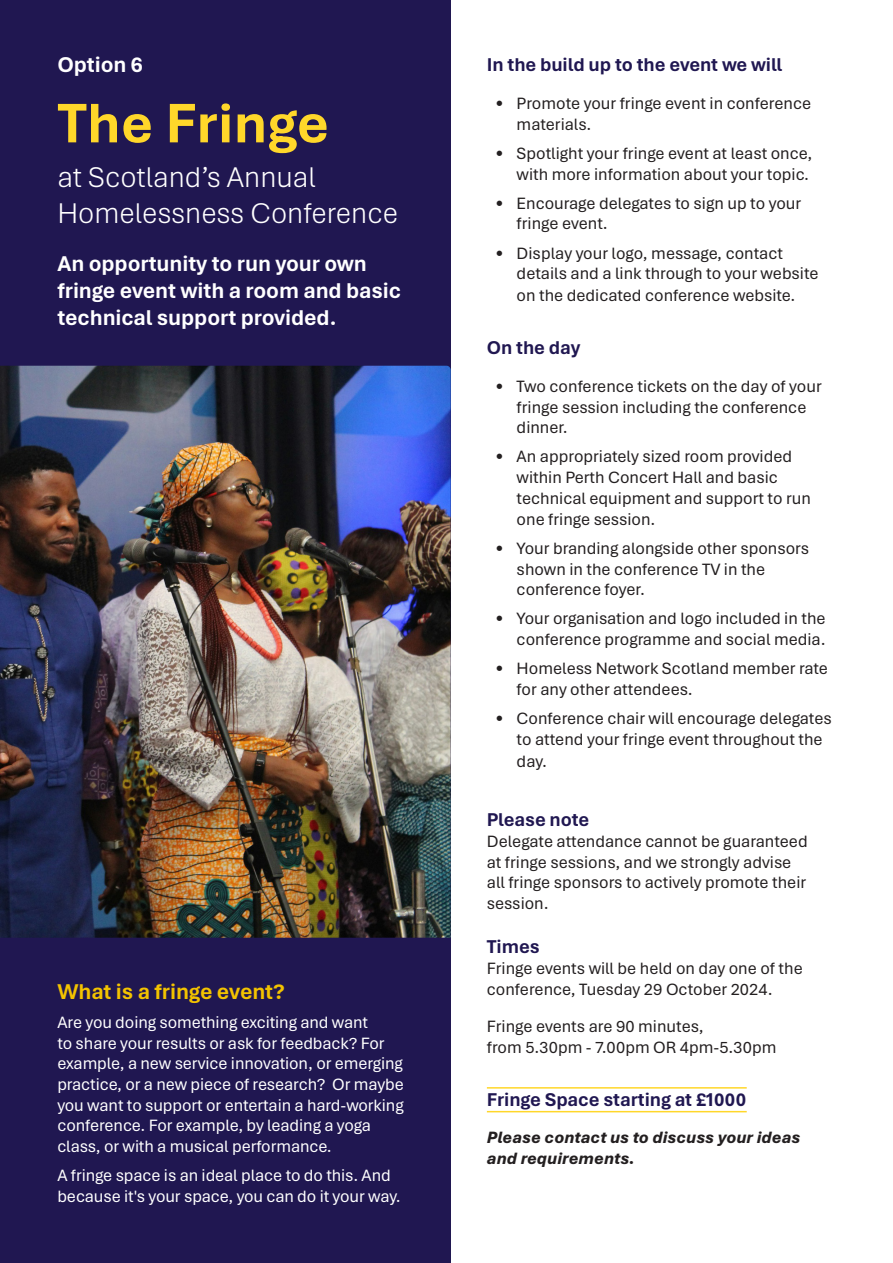
<style>
.page{position:relative;width:893px;height:1263px;background:#fff}
.page>*{position:absolute;margin:0;border:0;box-sizing:border-box;transform-origin:0 0}
.t1{font:700 58.5px "Aptos";color:#ffd72a}
.t2{font:300 30px/36px "Aptos";color:#fff}
.t3{font:700 22.5px/27px "Aptos";letter-spacing:-.005em;color:#fff}
.t4{font:700 22.5px "Aptos";letter-spacing:-.005em;color:#f3c300}
.t5{font:700 19.5px "Aptos";letter-spacing:-.005em;color:#201751}
.t6{font:17.25px/20.7px "Aptos";color:#231f20}
.t7{font:17.25px/20.7px "Aptos";letter-spacing:-.005em;color:#fff}
.t8{font:italic 800 17.25px/20.7px "Aptos";color:#231f20}
</style>
<div class="page">
<div style="left:0;top:0;width:451px;height:1263px;background:#201751"></div>
<hr style="left:487px;top:1111px;width:260px;height:1px;background:#ffd72a">
<hr style="left:487px;top:1087px;width:260px;height:1px;background:#ffd72a">
<img style="left:0;top:366px;width:451px;height:572px">
<p class="t3" style="left:57px;top:50px;width:88px">Option 6</p>
<p class="t1" style="left:57px;top:83px;width:273px">The Fringe</p>
<p class="t2" style="left:57px;top:158px;width:342px">at Scotland’s Annual<br>Homelessness Conference</p>
<p class="t3" style="left:57px;top:249px;width:345px">An opportunity to run your own fringe event with a room and basic technical support provided.</p>
<p class="t4" style="left:57px;top:976px;width:229px">What is a fringe event?</p>
<p class="t7" style="left:57px;top:1011px;width:348px">Are you doing something exciting and want<br>to share your results or ask for feedback? For example, a new service innovation, or emerging practice, or a new piece of research? Or maybe you want to support or entertain a hard-working conference. For example, by leading a yoga class, or with a musical performance.</p>
<p class="t7" style="left:57px;top:1165px;width:345px">A fringe space is an ideal place to do this. And because it's your space, you can do it your way.</p>
<p class="t5" style="left:487px;top:51px;width:297px">In the build up to the event we will</p>
<p class="t6" style="left:517px;top:92px;width:296px;text-indent:-21px">• Promote your fringe event in conference materials.</p>
<p class="t6" style="left:495px;top:142px;width:318px;text-align:right">• Spotlight your fringe event at least once, with more information about your topic.</p>
<p class="t6" style="left:517px;top:192px;width:286px;text-indent:-21px">• Encourage delegates to sign up to your fringe event.</p>
<p class="t6" style="left:517px;top:242px;width:303px;line-height:21.1px;text-indent:-21px">• Display your logo, message, contact details and a link through to your website on the dedicated conference website.</p>
<p class="t5" style="left:487px;top:334px;width:95px">On the day</p>
<p class="t6" style="left:517px;top:375px;width:307px;text-indent:-21px">• Two conference tickets on the day of your fringe session including the conference dinner.</p>
<p class="t6" style="left:517px;top:446px;width:296px;text-indent:-21px">• An appropriately sized room provided within Perth Concert Hall and basic technical equipment and support to run one fringe session.</p>
<p class="t6" style="left:517px;top:537px;width:294px;text-indent:-21px">• Your branding alongside other sponsors shown in the conference TV in the conference foyer.</p>
<p class="t6" style="left:495px;top:608px;width:332px;text-align:right">• Your organisation and logo included in the conference programme and social media.</p>
<p class="t6" style="left:517px;top:658px;width:313px;text-indent:-21px">• Homeless Network Scotland member rate for any other attendees.</p>
<p class="t6" style="left:517px;top:707px;width:317px;line-height:21.1px;text-indent:-21px">• Conference chair will encourage delegates to attend your fringe event throughout the day.</p>
<p class="t5" style="left:487px;top:806px;width:104px">Please note</p>
<p class="t6" style="left:487px;top:830px;width:322px">Delegate attendance cannot be guaranteed at fringe sessions, and we strongly advise all fringe sponsors to actively promote their session.</p>
<p class="t5" style="left:487px;top:933px;width:54px">Times</p>
<p class="t6" style="left:487px;top:957px;width:317px">Fringe events will be held on day one of the conference, Tuesday 29 October 2024.</p>
<p class="t6" style="left:487px;top:1015px;width:291px">Fringe events are 90 minutes,<br>from 5.30pm - 7.00pm OR 4pm-5.30pm</p>
<p class="t5" style="left:487px;top:1086px;width:261px">Fringe Space starting at £1000</p>
<p class="t8" style="left:487px;top:1126px;width:315px">Please contact us to discuss your ideas and requirements.</p>
</div>
